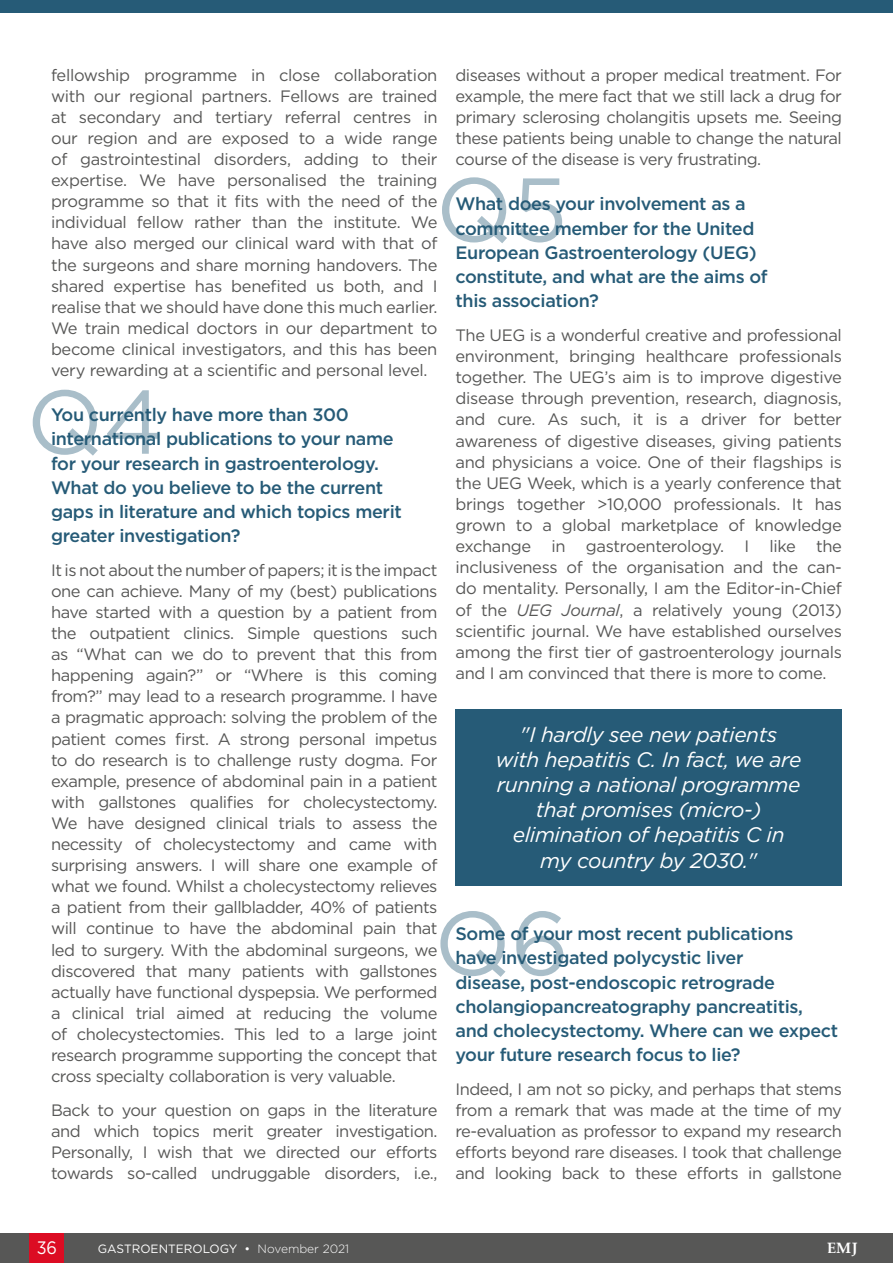
<style>
.page{position:relative;width:893px;height:1263px;background:#fff}
.page>*{position:absolute;margin:0;border:0;box-sizing:border-box;transform-origin:0 0}
.t1{font:90px "Gotham";color:#265b77}
.Body_Text_Quote{font:italic 21px/25.2px "Gotham";letter-spacing:-.02em;color:#fff;text-align:center}
.Interview_Question{font:500 18px/24.2px "Gotham";letter-spacing:-.02em;color:#265b77}
.t2{font:18px "Gotham";color:#fff;scale:.9 1}
.Body_Text__Justifica{font:16.5px/21.1px "Gotham";letter-spacing:-.03em;color:#575756;text-align:justify}
.t3{font:700 15px "Palatino Linotype";color:#fff}
.t4{font:12px "Gotham";color:#fff}
.s1{font-style:italic}
.s2{font-weight:300}
</style>
<div class="page">
<div style="left:0;top:1233px;width:893px;height:30px;background:#575756"></div>
<div style="left:30px;top:1233px;width:34px;height:30px;background:#dc0c23"></div>
<div style="left:0;top:0;width:893px;height:13px;background:#265b77"></div>
<div style="left:455px;top:709px;width:387px;height:177px;background:#265b77"></div>
<p class="Body_Text__Justifica" style="left:51px;top:64px;width:388px">fellowship programme in close collaboration with our regional partners. Fellows are trained at secondary and tertiary referral centres in our region and are exposed to a wide range of gastrointestinal disorders, adding to their expertise. We have personalised the training programme so that it fits with the need of the individual fellow rather than the institute. We have also merged our clinical ward with that of the surgeons and share morning handovers. The shared expertise has benefited us both, and I realise that we should have done this much earlier.<br>We train medical doctors in our department to become clinical investigators, and this has been very rewarding at a scientific and personal level.</p>
<p class="Interview_Question" style="left:51px;top:403px;width:352px">You currently have more than 300 international publications to your name for your research in gastroenterology.<br>What do you believe to be the current gaps in literature and which topics merit greater investigation?</p>
<p class="Body_Text__Justifica" style="left:51px;top:559px;width:388px">It is not about the number of papers; it is the impact one can achieve. Many of my (best) publications have started with a question by a patient from the outpatient clinics. Simple questions such as “What can we do to prevent that this from happening again?” or “Where is this coming from?” may lead to a research programme. I have a pragmatic approach: solving the problem of the patient comes first. A strong personal impetus to do research is to challenge rusty dogma. For example, presence of abdominal pain in a patient with gallstones qualifies for cholecystectomy.<br>We have designed clinical trials to assess the necessity of cholecystectomy and came with surprising answers. I will share one example of what we found. Whilst a cholecystectomy relieves a patient from their gallbladder, 40% of patients will continue to have the abdominal pain that led to surgery. With the abdominal surgeons, we discovered that many patients with gallstones actually have functional dyspepsia. We performed a clinical trial aimed at reducing the volume of cholecystectomies. This led to a large joint research programme supporting the concept that cross specialty collaboration is very valuable.</p>
<p class="Body_Text__Justifica" style="left:51px;top:1099px;width:388px">Back to your question on gaps in the literature and which topics merit greater investigation.<br>Personally, I wish that we directed our efforts towards so-called undruggable disorders, i.e.,</p>
<p class="Body_Text__Justifica" style="left:455px;top:64px;width:388px">diseases without a proper medical treatment. For example, the mere fact that we still lack a drug for primary sclerosing cholangitis upsets me. Seeing these patients being unable to change the natural course of the disease is very frustrating.</p>
<p class="Interview_Question" style="left:455px;top:192px;width:314px">What does your involvement as a committee member for the United<br>European Gastroenterology (UEG) constitute, and what are the aims of this association?</p>
<p class="Body_Text__Justifica" style="left:455px;top:324px;width:388px">The UEG is a wonderful creative and professional environment, bringing healthcare professionals together. The UEG’s aim is to improve digestive disease through prevention, research, diagnosis, and cure. As such, it is a driver for better awareness of digestive diseases, giving patients and physicians a voice. One of their flagships is the UEG Week, which is a yearly conference that brings together &gt;10,000 professionals. It has grown to a global marketplace of knowledge exchange in gastroenterology. I like the inclusiveness of the organisation and the can&shy;do mentality. Personally, I am the Editor-in-Chief of the <span class="s1">UEG Journal</span>, a relatively young (2013) scientific journal. We have established ourselves among the first tier of gastroenterology journals and I am convinced that there is more to come.</p>
<h1 class="t1" style="left:436px;top:152px;width:133px">Q5</h1>
<h1 class="t1" style="left:27px;top:364px;width:138px">Q4</h1>
<p class="Body_Text_Quote" style="left:496px;top:721px;width:307px">"I hardly see new patients<br>with hepatitis C. In fact, we are running a national programme that promises (micro-) elimination of hepatitis C in my country by 2030."</p>
<h1 class="t1" style="left:434px;top:885px;width:136px">Q6</h1>
<p class="Interview_Question" style="left:455px;top:922px;width:384px">Some of your most recent publications have investigated polycystic liver<br>disease, post-endoscopic retrograde cholangiopancreatography pancreatitis, and cholecystectomy. Where can we expect your future research focus to lie?</p>
<p class="Body_Text__Justifica" style="left:455px;top:1078px;width:388px">Indeed, I am not so picky, and perhaps that stems from a remark that was made at the time of my re-evaluation as professor to expand my research efforts beyond rare diseases. I took that challenge and looking back to these efforts in gallstone</p>
<p class="t2" style="left:37px;top:1236px;width:24px">36</p>
<p class="t4" style="left:98px;top:1241px;width:253px">GASTROENTEROLOGY • <span class="s2">November 2021</span></p>
<p class="t3" style="left:827px;top:1238px;width:32px">EMJ</p>
</div>
